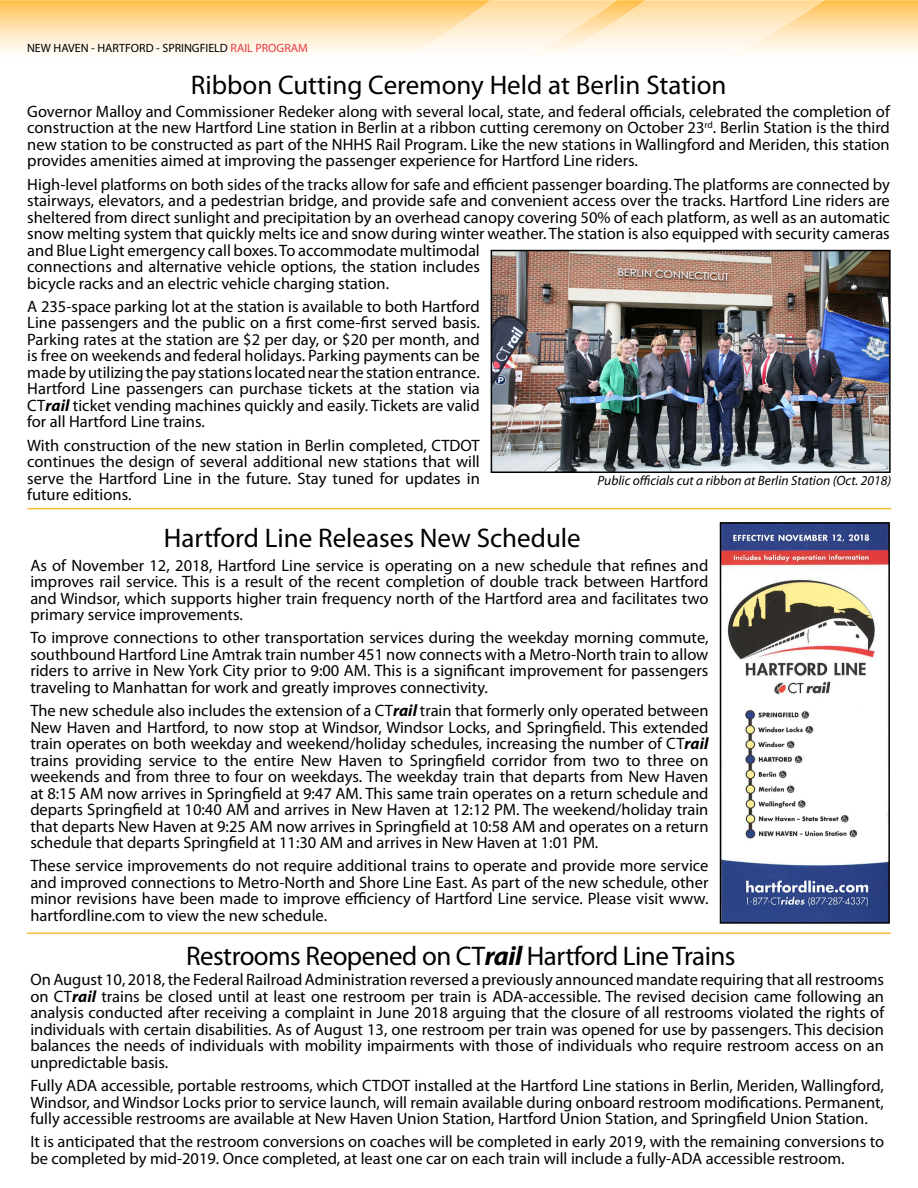
<style>
.page{position:relative;width:918px;height:1188px;background:#fff}
.page>*{position:absolute;margin:0;border:0;box-sizing:border-box;transform-origin:0 0}
.t1{font:27px "Myriad Pro";color:#000}
.t2{font:27px "Myriad Pro";letter-spacing:-.02em;color:#000}
.t3{font:16.5px/16.5px "Myriad Pro";color:#000;text-align:justify}
.t4{font:italic 13.5px "Myriad Pro";color:#000}
.t5{font:12px "Myriad Pro";color:#000}
.s1{color:#e93b40}
.s2{font-weight:700;font-style:italic}
</style>
<div class="page">
<svg style="left:0;top:0;width:918px;height:53px;background:#fedfa8"></svg>
<svg style="left:402px;top:0;width:422px;height:53px;background:#fee8c0"></svg>
<hr style="left:27px;top:508px;width:864px;height:1px;background:#fdbd3e">
<img style="left:494px;top:253px;width:394px;height:217px">
<div style="left:491px;top:250px;width:400px;height:223px;border:2px solid #000"></div>
<hr style="left:27px;top:933px;width:864px;height:1px;background:#fdbd3e">
<img style="left:723px;top:525px;width:164px;height:396px">
<div style="left:720px;top:522px;width:170px;height:402px;border:2px solid #000"></div>
<p class="t5" style="left:27px;top:40px;width:282px">NEW HAVEN - HARTFORD - SPRINGFIELD <span class="s1">RAIL PROGRAM</span></p>
<h1 class="t1" style="left:191px;top:68px;width:537px">Ribbon Cutting Ceremony Held at Berlin Station</h1>
<p class="t3" style="left:27px;top:103px;width:864px">Governor Malloy and Commissioner Redeker along with several local, state, and federal officials, celebrated the completion of construction at the new Hartford Line station in Berlin at a ribbon cutting ceremony on October 23<sup>rd</sup>. Berlin Station is the third new station to be constructed as part of the NHHS Rail Program. Like the new stations in Wallingford and Meriden, this station provides amenities aimed at improving the passenger experience for Hartford Line riders.</p>
<p class="t3" style="left:27px;top:176px;width:864px;text-align:left">High-level platforms on both sides of the tracks allow for safe and efficient passenger boarding. The platforms are connected by stairways, elevators, and a pedestrian bridge, and provide safe and convenient access over the tracks. Hartford Line riders are sheltered from direct sunlight and precipitation by an overhead canopy covering 50% of each platform, as well as an automatic snow melting system that quickly melts ice and snow during winter weather. The station is also equipped with security cameras and Blue Light emergency call boxes. To accommodate multimodal<br>connections and alternative vehicle options, the station includes<br>bicycle racks and an electric vehicle charging station.</p>
<p class="t3" style="left:27px;top:298px;width:454px">A 235-space parking lot at the station is available to both Hartford Line passengers and the public on a first come-first served basis.<br>Parking rates at the station are $2 per day, or $20 per month, and is free on weekends and federal holidays. Parking payments can be made by utilizing the pay stations located near the station entrance.<br>Hartford Line passengers can purchase tickets at the station via CT<span class="s2">rail</span> ticket vending machines quickly and easily. Tickets are valid for all Hartford Line trains.</p>
<p class="t3" style="left:27px;top:437px;width:454px">With construction of the new station in Berlin completed, CTDOT continues the design of several additional new stations that will serve the Hartford Line in the future. Stay tuned for updates in future editions.</p>
<p class="t4" style="left:598px;top:472px;width:295px">Public officials cut a ribbon at Berlin Station (Oct. 2018)</p>
<h1 class="t1" style="left:164px;top:522px;width:418px">Hartford Line Releases New Schedule</h1>
<p class="t3" style="left:30px;top:557px;width:680px">As of November 12, 2018, Hartford Line service is operating on a new schedule that refines and improves rail service. This is a result of the recent completion of double track between Hartford and Windsor, which supports higher train frequency north of the Hartford area and facilitates two primary service improvements.</p>
<p class="t3" style="left:30px;top:629px;width:680px">To improve connections to other transportation services during the weekday morning commute, southbound Hartford Line Amtrak train number 451 now connects with a Metro-North train to allow riders to arrive in New York City prior to 9:00 AM. This is a significant improvement for passengers traveling to Manhattan for work and greatly improves connectivity.</p>
<p class="t3" style="left:30px;top:702px;width:680px">The new schedule also includes the extension of a CT<span class="s2">rail</span> train that formerly only operated between New Haven and Hartford, to now stop at Windsor, Windsor Locks, and Springfield. This extended train operates on both weekday and weekend/holiday schedules, increasing the number of CT<span class="s2">rail </span>trains providing service to the entire New Haven to Springfield corridor from two to three on weekends and from three to four on weekdays. The weekday train that departs from New Haven at 8:15 AM now arrives in Springfield at 9:47 AM. This same train operates on a return schedule and departs Springfield at 10:40 AM and arrives in New Haven at 12:12 PM. The weekend/holiday train that departs New Haven at 9:25 AM now arrives in Springfield at 10:58 AM and operates on a return schedule that departs Springfield at 11:30 AM and arrives in New Haven at 1:01 PM.</p>
<p class="t3" style="left:30px;top:857px;width:680px">These service improvements do not require additional trains to operate and provide more service and improved connections to Metro-North and Shore Line East. As part of the new schedule, other minor revisions have been made to improve efficiency of Hartford Line service. Please visit www. hartfordline.com to view the new schedule.</p>
<h1 class="t2" style="left:186px;top:939px;width:551px">Restrooms Reopened on CT<span class="s2">rail</span> Hartford Line Trains</h1>
<p class="t3" style="left:30px;top:971px;width:855px">On August 10, 2018, the Federal Railroad Administration reversed a previously announced mandate requiring that all restrooms on CT<span class="s2">rail</span> trains be closed until at least one restroom per train is ADA-accessible. The revised decision came following an analysis conducted after receiving a complaint in June 2018 arguing that the closure of all restrooms violated the rights of individuals with certain disabilities. As of August 13, one restroom per train was opened for use by passengers. This decision balances the needs of individuals with mobility impairments with those of individuals who require restroom access on an unpredictable basis.</p>
<p class="t3" style="left:30px;top:1077px;width:855px">Fully ADA accessible, portable restrooms, which CTDOT installed at the Hartford Line stations in Berlin, Meriden, Wallingford, Windsor, and Windsor Locks prior to service launch, will remain available during onboard restroom modifications. Permanent, fully accessible restrooms are available at New Haven Union Station, Hartford Union Station, and Springfield Union Station.</p>
<p class="t3" style="left:30px;top:1133px;width:855px">It is anticipated that the restroom conversions on coaches will be completed in early 2019, with the remaining conversions to be completed by mid-2019. Once completed, at least one car on each train will include a fully-ADA accessible restroom.</p>
</div>
